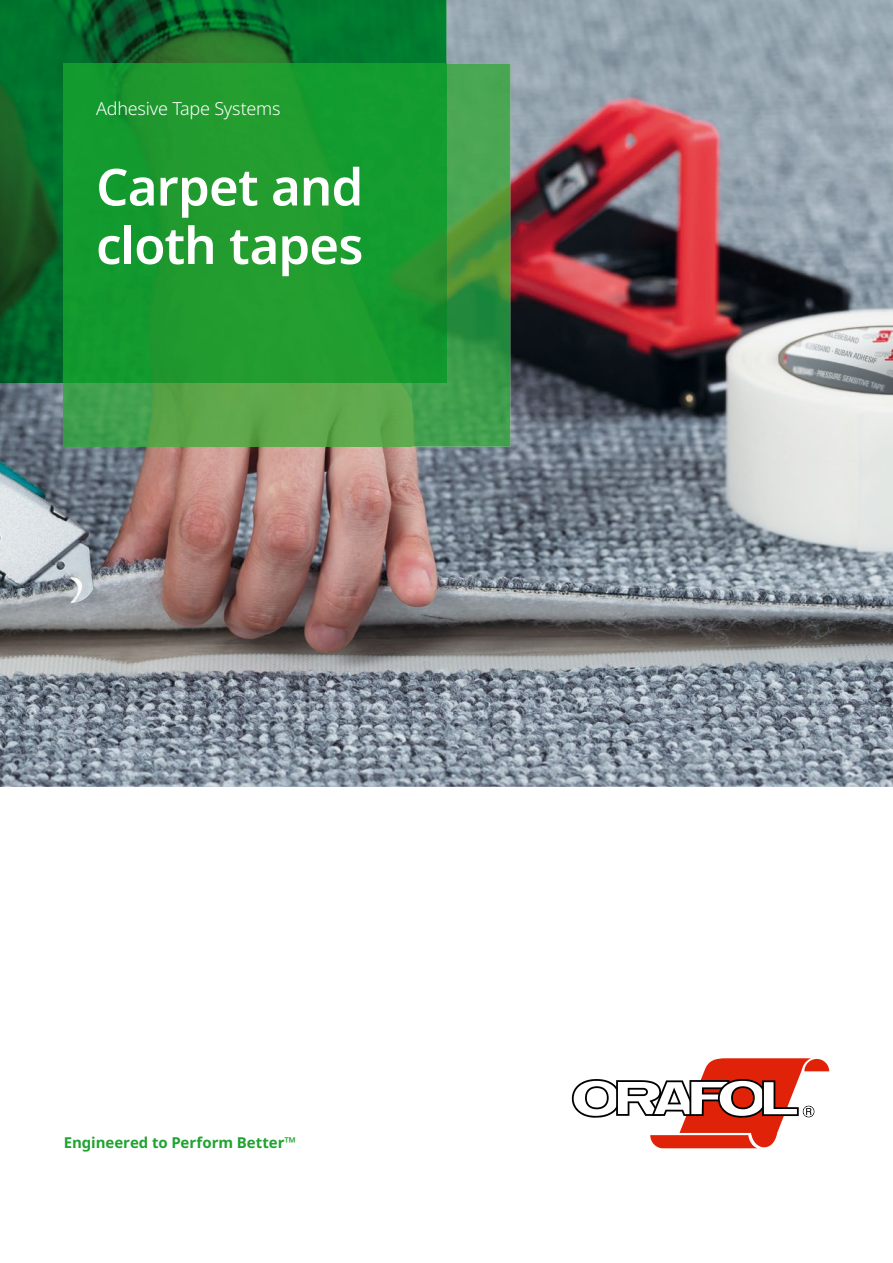
<style>
.page{position:relative;width:893px;height:1263px;background:#fff}
.page>*{position:absolute;margin:0;border:0;box-sizing:border-box;transform-origin:0 0}
.t1{font:600 51px/58.5px "Noto Sans";letter-spacing:-.02em;color:#fff}
.t2{font:300 18px "Noto Sans";letter-spacing:-.015em;color:#fff}
.t3{font:700 15px "Noto Sans";color:#1fa32f}
</style>
<div class="page">
<svg style="left:572px;top:1058px;width:257px;height:91px"></svg>
<img style="left:0;top:0;width:893px;height:787px">
<img style="left:0;top:0;width:446px;height:95px">
<img style="left:0;top:95px;width:64px;height:288px">
<img style="left:411px;top:64px;width:99px;height:383px">
<img style="left:64px;top:383px;width:347px;height:64px">
<img style="left:64px;top:64px;width:382px;height:319px">
<p class="t2" style="left:96px;top:101px;width:186px">Adhesive Tape Systems</p>
<h1 class="t1" style="left:96px;top:163px;width:269px">Carpet and cloth tapes</h1>
<p class="t3" style="left:64px;top:1137px;width:234px">Engineered to Perform Better™</p>
</div>
